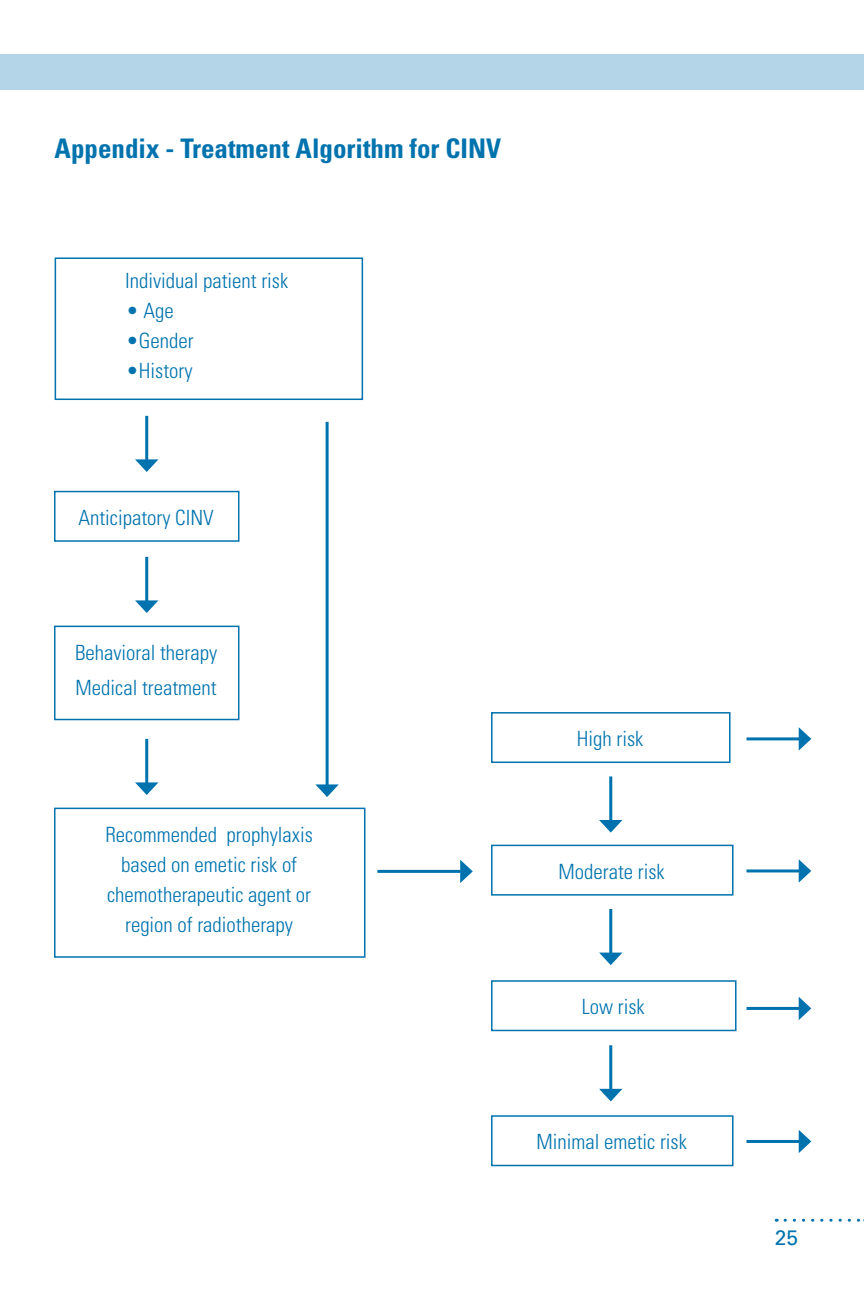
<style>
.page{position:relative;width:864px;height:1296px;background:#fff}
.page>*{position:absolute;margin:0;border:0;box-sizing:border-box;transform-origin:0 0}
.t1{font:700 condensed 27px "Univers";color:#0073ae}
.t2{font:300 condensed 21px/30px "Univers";color:#0073ae}
.t3{font:21px "Univers";color:#0073ae}
</style>
<div class="page">
<svg style="left:785px;top:1219px;width:79px;height:3px"></svg>
<div style="left:0;top:54px;width:864px;height:35px;background:#b3d5e7"></div>
<hr style="left:377px;top:870px;width:85px;height:3px;background:#0073ae">
<svg style="left:460px;top:860px;width:13px;height:23px"></svg>
<hr style="left:145px;top:416px;width:3px;height:45px;background:#0073ae">
<svg style="left:135px;top:459px;width:23px;height:13px"></svg>
<div style="left:55px;top:257px;width:308px;height:143px;border:2px solid #0073ae"></div>
<div style="left:54px;top:491px;width:185px;height:51px;border:2px solid #0073ae"></div>
<hr style="left:145px;top:557px;width:3px;height:45px;background:#0073ae">
<svg style="left:135px;top:600px;width:23px;height:13px"></svg>
<div style="left:54px;top:626px;width:185px;height:94px;border:2px solid #0073ae"></div>
<hr style="left:145px;top:739px;width:3px;height:45px;background:#0073ae">
<svg style="left:135px;top:782px;width:23px;height:13px"></svg>
<div style="left:54px;top:808px;width:311px;height:150px;border:2px solid #0073ae"></div>
<div style="left:491px;top:712px;width:240px;height:51px;border:2px solid #0073ae"></div>
<div style="left:491px;top:845px;width:243px;height:51px;border:2px solid #0073ae"></div>
<div style="left:491px;top:980px;width:246px;height:51px;border:2px solid #0073ae"></div>
<div style="left:491px;top:1115px;width:243px;height:51px;border:2px solid #0073ae"></div>
<hr style="left:326px;top:422px;width:3px;height:364px;background:#0073ae">
<svg style="left:315px;top:784px;width:24px;height:13px"></svg>
<hr style="left:609px;top:776px;width:3px;height:45px;background:#0073ae">
<svg style="left:599px;top:820px;width:23px;height:13px"></svg>
<hr style="left:609px;top:909px;width:3px;height:45px;background:#0073ae">
<svg style="left:599px;top:953px;width:23px;height:12px"></svg>
<hr style="left:609px;top:1045px;width:3px;height:45px;background:#0073ae">
<svg style="left:599px;top:1089px;width:23px;height:12px"></svg>
<hr style="left:747px;top:869px;width:53px;height:3px;background:#0073ae">
<svg style="left:799px;top:859px;width:12px;height:24px"></svg>
<hr style="left:747px;top:1007px;width:53px;height:3px;background:#0073ae">
<svg style="left:799px;top:997px;width:12px;height:23px"></svg>
<hr style="left:747px;top:1140px;width:53px;height:3px;background:#0073ae">
<svg style="left:799px;top:1130px;width:12px;height:23px"></svg>
<hr style="left:747px;top:737px;width:53px;height:3px;background:#0073ae">
<svg style="left:799px;top:727px;width:12px;height:24px"></svg>
<p class="t1" style="left:55px;top:131px;width:448px">Appendix - Treatment Algorithm for CINV</p>
<p class="t2" style="left:125px;top:266px;width:165px">Individual patient risk</p>
<p class="t2" style="left:126px;top:296px;width:49px">• Age</p>
<p class="t2" style="left:126px;top:326px;width:69px">•Gender</p>
<p class="t2" style="left:126px;top:356px;width:68px">•History</p>
<p class="t2" style="left:78px;top:502px;width:137px">Anticipatory CINV</p>
<p class="t2" style="left:75px;top:634px;width:144px;line-height:36px">Behavioral therapy<br>Medical treatment</p>
<p class="t2" style="left:105px;top:819px;width:209px;text-align:center">Recommended prophylaxis based on emetic risk of chemotherapeutic agent or region of radiotherapy</p>
<p class="t2" style="left:577px;top:724px;width:68px">High risk</p>
<p class="t2" style="left:559px;top:856px;width:108px">Moderate risk</p>
<p class="t2" style="left:582px;top:992px;width:65px">Low risk</p>
<p class="t2" style="left:536px;top:1127px;width:152px">Minimal emetic risk</p>
<p class="t3" style="left:775px;top:1225px;width:25px">25</p>
</div>
